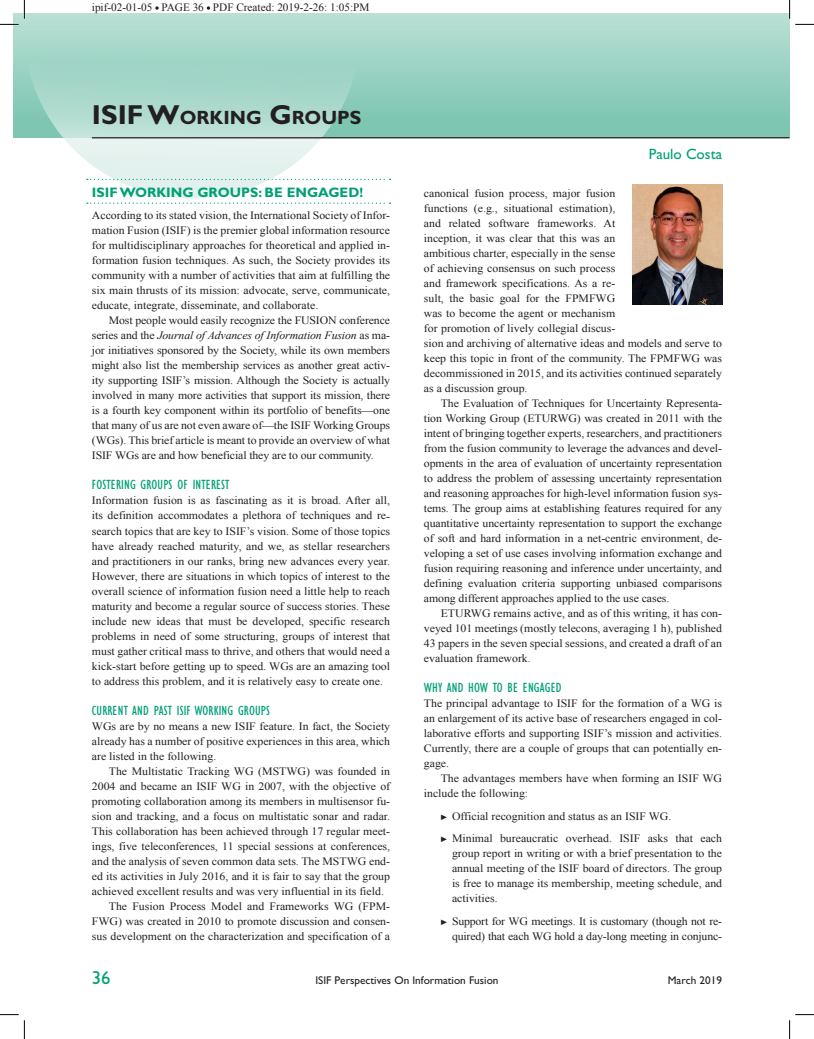
<style>
.page{position:relative;width:814px;height:1039px;background:#fff}
.page>*{position:absolute;margin:0;border:0;box-sizing:border-box;transform-origin:0 0}
.t1{font:700 19.25px "Gill Sans";color:#231f20}
.t2{font:18.75px "M Gill Sans";color:#00a077}
.t3{font:15px "M Gill Sans";color:#00a077}
.t4{font:condensed 13.75px "Gill Sans";letter-spacing:.01em;color:#00a077}
.t5{font:700 13.75px "Gill Sans";color:#00a077}
.t6{font:11.25px/15px "Times New Roman";color:#231f20;text-align:justify;scale:1.05 1}
.t7{font:11.25px "Times New Roman";color:#231f20}
.t8{font:11.25px "M Gill Sans";color:#231f20}
.s1{font-size:27.5px}
.s2{font-style:italic}
.s3{font-family:"Mathematical Pi Six";font-size:7.5px}
</style>
<div class="page">
<div style="left:13px;top:13px;width:776px;height:125px;background:linear-gradient(to bottom,#b9e0d5,#76c2ad)"></div>
<svg style="left:24px;top:6px;width:336px;height:192px"></svg>
<hr style="left:92px;top:137px;width:697px;height:1px;background:#231f20">
<svg style="left:87px;top:179px;width:303px;height:1px"></svg>
<svg style="left:87px;top:202px;width:303px;height:2px"></svg>
<img style="left:632px;top:185px;width:90px;height:120px">
<svg style="left:0;top:0;width:25px;height:25px"></svg>
<svg style="left:0;top:1014px;width:25px;height:25px"></svg>
<svg style="left:789px;top:0;width:25px;height:25px"></svg>
<svg style="left:789px;top:1014px;width:25px;height:25px"></svg>
<p class="t7" style="left:92px;top:0;width:279px">ipif-02-01-05 PAGE 36 PDF Created: 2019-2-26: 1:05:PM</p>
<h1 class="t1" style="left:92px;top:106px;width:269px"><span class="s1">ISIF W</span>ORKI NG <span class="s1">G</span> ROUPS</h1>
<p class="t5" style="left:92px;top:184px;width:273px">ISIF WORKING GROUPS: BE ENGAGED!</p>
<p class="t6" style="left:92px;top:208px;width:286px">According to its stated vision, the International Society of Infor&shy;mation Fusion (ISIF) is the premier global information resource for multidisciplinary approaches for theoretical and applied in&shy;formation fusion techniques. As such, the Society provides its community with a number of activities that aim at fulfilling the six main thrusts of its mission: advocate, serve, communicate, educate, integrate, disseminate, and collaborate.</p>
<p class="t6" style="left:92px;top:313px;width:285px;text-indent:17px">Most people would easily recognize the FUSION conference series and the <span class="s2">Journal of Advances of Information Fusion</span> as ma&shy;jor initiatives sponsored by the Society, while its own members might also list the membership services as another great activ&shy;ity supporting ISIF’s mission. Although the Society is actually involved in many more activities that support its mission, there is a fourth key component within its portfolio of benefits—one that many of us are not even aware of—the ISIF Working Groups (WGs). This brief article is meant to provide an overview of what ISIF WGs are and how beneficial they are to our community.</p>
<p class="t4" style="left:92px;top:477px;width:139px">FOSTERING GROUPS OF INTEREST</p>
<p class="t6" style="left:92px;top:493px;width:286px">Information fusion is as fascinating as it is broad. After all, its definition accommodates a plethora of techniques and re&shy;search topics that are key to ISIF’s vision. Some of those topics have already reached maturity, and we, as stellar researchers and practitioners in our ranks, bring new advances every year.<br>However, there are situations in which topics of interest to the overall science of information fusion need a little help to reach maturity and become a regular source of success stories. These include new ideas that must be developed, specific research problems in need of some structuring, groups of interest that must gather critical mass to thrive, and others that would need a kick-start before getting up to speed. WGs are an amazing tool to address this problem, and it is relatively easy to create one.</p>
<p class="t4" style="left:92px;top:702px;width:180px">CURRENT AND PAST ISIF WORKING GROUPS</p>
<p class="t6" style="left:92px;top:718px;width:286px">WGs are by no means a new ISIF feature. In fact, the Society already has a number of positive experiences in this area, which are listed in the following.</p>
<p class="t6" style="left:109px;top:763px;width:269px">The Multistatic Tracking WG (MSTWG) was founded in</p>
<p class="t6" style="left:92px;top:778px;width:286px">2004 and became an ISIF WG in 2007, with the objective of</p>
<p class="t6" style="left:92px;top:793px;width:285px">promoting collaboration among its members in multisensor fu-</p>
<p class="t6" style="left:92px;top:808px;width:285px">sion and tracking, and a focus on multistatic sonar and radar.</p>
<p class="t6" style="left:92px;top:823px;width:285px">This collaboration has been achieved through 17 regular meet-</p>
<p class="t6" style="left:92px;top:838px;width:285px">ings, five teleconferences, 11 special sessions at conferences,</p>
<p class="t6" style="left:92px;top:853px;width:285px">and the analysis of seven common data sets. The MSTWG end-</p>
<p class="t6" style="left:92px;top:868px;width:285px">ed its activities in July 2016, and it is fair to say that the group</p>
<p class="t6" style="left:92px;top:883px;width:280px">achieved excellent results and was very influential in its field.</p>
<p class="t6" style="left:109px;top:898px;width:269px">The Fusion Process Model and Frameworks WG (FPM-</p>
<p class="t6" style="left:92px;top:913px;width:285px">FWG) was created in 2010 to promote discussion and consen-</p>
<p class="t6" style="left:92px;top:928px;width:285px">sus development on the characterization and specification of a</p>
<h3 class="t3" style="left:649px;top:145px;width:75px">Paulo Costa</h3>
<p class="t6" style="left:424px;top:185px;width:285px;text-align:left">canonical fusion process, major fusion<br>functions (e.g., situational estimation),<br>and related software frameworks. At<br>inception, it was clear that this was an<br>ambitious charter, especially in the sense<br>of achieving consensus on such process<br>and framework specifications. As a re-<br>sult, the basic goal for the FPMFWG<br>was to become the agent or mechanism<br>for promotion of lively collegial discus-<br>sion and archiving of alternative ideas and models and serve to keep this topic in front of the community. The FPMFWG was decommissioned in 2015, and its activities continued separately as a discussion group.</p>
<p class="t6" style="left:424px;top:395px;width:285px;text-indent:17px">The Evaluation of Techniques for Uncertainty Representa&shy;tion Working Group (ETURWG) was created in 2011 with the intent of bringing together experts, researchers, and practitioners from the fusion community to leverage the advances and devel&shy;opments in the area of evaluation of uncertainty representation to address the problem of assessing uncertainty representation and reasoning approaches for high-level information fusion sys&shy;tems. The group aims at establishing features required for any quantitative uncertainty representation to support the exchange of soft and hard information in a net-centric environment, de&shy;veloping a set of use cases involving information exchange and fusion requiring reasoning and inference under uncertainty, and defining evaluation criteria supporting unbiased comparisons among different approaches applied to the use cases.</p>
<p class="t6" style="left:424px;top:605px;width:285px;text-indent:17px">ETURWG remains active, and as of this writing, it has con&shy;veyed 101 meetings (mostly telecons, averaging 1 h), published 43 papers in the seven special sessions, and created a draft of an evaluation framework.</p>
<p class="t4" style="left:424px;top:680px;width:139px">WHY AND HOW TO BE ENGAGED</p>
<p class="t6" style="left:424px;top:695px;width:285px">The principal advantage to ISIF for the formation of a WG is an enlargement of its active base of researchers engaged in col&shy;laborative efforts and supporting ISIF’s mission and activities.<br>Currently, there are a couple of groups that can potentially en&shy;gage.</p>
<p class="t6" style="left:424px;top:770px;width:285px;text-indent:17px">The advantages members have when forming an ISIF WG include the following:</p>
<p class="t6" style="left:441px;top:804px;width:269px;line-height:22.5px"><span class="s3">C</span> Official recognition and status as an ISIF WG.<br><span class="s3">C</span> Minimal bureaucratic overhead. ISIF asks that each</p>
<p class="t6" style="left:452px;top:845px;width:259px">group report in writing or with a brief presentation to the annual meeting of the ISIF board of directors. The group is free to manage its membership, meeting schedule, and activities.</p>
<p class="t6" style="left:441px;top:913px;width:269px;text-align:right"><span class="s3">C</span> Support for WG meetings. It is customary (though not re&shy;quired) that each WG hold a day-long meeting in conjunc-</p>
<h2 class="t2" style="left:92px;top:967px;width:20px">36</h2>
<p class="t8" style="left:315px;top:974px;width:185px">ISIF Perspectives On Information Fusion</p>
<p class="t8" style="left:668px;top:974px;width:56px">March 2019</p>
</div>
